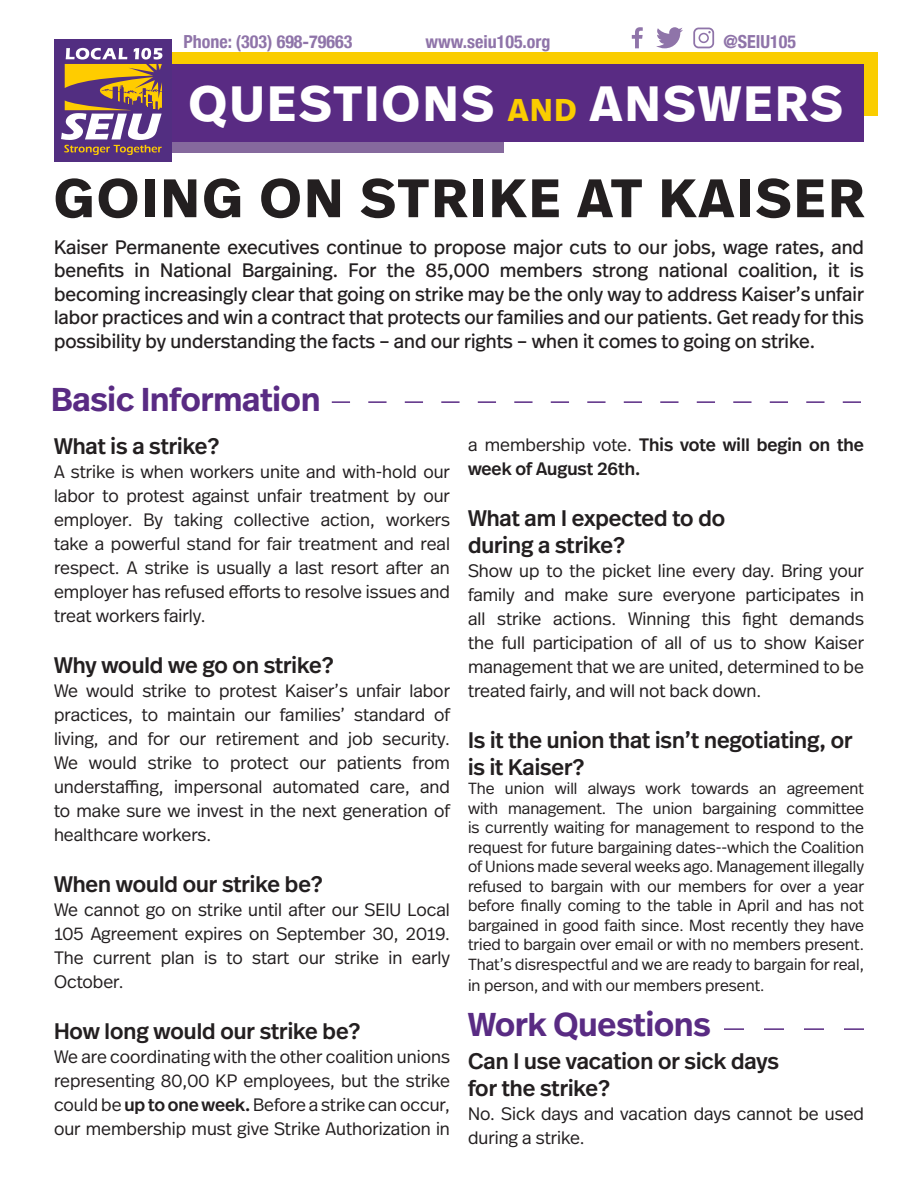
<style>
.page{position:relative;width:918px;height:1188px;background:#fff}
.page>*{position:absolute;margin:0;border:0;box-sizing:border-box;transform-origin:0 0}
.t1{font:700 54px "Real Head Pro";letter-spacing:.06em;color:#231f20}
.t2{font:700 49.5px "Real Head Pro";letter-spacing:.06em;color:#fff}
.t3{font:600 33px "Real Head Pro";color:#592b83}
.t4{font:500 22.5px/27px "Real Head Pro";color:#231f20}
.t5{font:19.5px/23.4px "Real Head Pro";color:#231f20;text-align:justify}
.t6{font:300 18px/24px "Real Head Pro";color:#231f20;text-align:justify}
.t7{font:500 18px/24px "Real Head Pro";color:#231f20}
.t8{font:700 condensed 18px "Helvetica Neue";color:#8f74a9}
.t9{font:300 16.2px/19.5px "Real Head Pro";color:#231f20;text-align:justify}
.s1{font-size:31.5px;color:#facd00}
.s2{font-weight:500}
.s3{font-weight:300}
</style>
<div class="page">
<div style="left:138px;top:52px;width:740px;height:64px;background:#facd00"></div>
<div style="left:54px;top:104px;width:450px;height:49px;background:#85699d"></div>
<div style="left:54px;top:65px;width:810px;height:77px;background:#592b83"></div>
<div style="left:54px;top:40px;width:117px;height:122px;background:#522e81"></div>
<svg style="left:61px;top:48px;width:101px;height:107px"></svg>
<svg style="left:332px;top:401px;width:529px;height:2px"></svg>
<svg style="left:724px;top:1028px;width:140px;height:2px"></svg>
<svg style="left:632px;top:27px;width:11px;height:21px"></svg>
<svg style="left:656px;top:27px;width:27px;height:21px"></svg>
<svg style="left:693px;top:28px;width:21px;height:20px"></svg>
<p class="t8" style="left:184px;top:27px;width:170px">Phone: (303) 698-79663</p>
<p class="t8" style="left:425px;top:27px;width:127px">www.seiu105.org</p>
<p class="t8" style="left:724px;top:27px;width:74px">@SEIU105</p>
<p class="t2" style="left:189px;top:68px;width:655px">QUESTIONS <span class="s1">AND</span> ANSWERS</p>
<p class="t1" style="left:54px;top:159px;width:811px">GOING ON STRIKE AT KAISER</p>
<p class="t5" style="left:54px;top:235px;width:812px">Kaiser Permanente executives continue to propose major cuts to our jobs, wage rates, and benefits in National Bargaining. For the 85,000 members strong national coalition, it is becoming increasingly clear that going on strike may be the only way to address Kaiser’s unfair labor practices and win a contract that protects our families and our patients. Get ready for this possibility by understanding the facts – and our rights – when it comes to going on strike.</p>
<p class="t3" style="left:51px;top:376px;width:271px">Basic Information</p>
<p class="t4" style="left:54px;top:433px;width:167px">What is a strike?</p>
<p class="t6" style="left:54px;top:460px;width:398px">A strike is when workers unite and with-hold our labor to protest against unfair treatment by our employer. By taking collective action, workers take a powerful stand for fair treatment and real respect. A strike is usually a last resort after an employer has refused efforts to resolve issues and treat workers fairly.</p>
<p class="t4" style="left:54px;top:652px;width:281px">Why would we go on strike?</p>
<p class="t6" style="left:54px;top:679px;width:398px">We would strike to protest Kaiser’s unfair labor practices, to maintain our families’ standard of living, and for our retirement and job security.<br>We would strike to protect our patients from understaffing, impersonal automated care, and to make sure we invest in the next generation of healthcare workers.</p>
<p class="t4" style="left:54px;top:871px;width:270px">When would our strike be?</p>
<p class="t6" style="left:54px;top:898px;width:398px">We cannot go on strike until after our SEIU Local 105 Agreement expires on September 30, 2019.<br>The current plan is to start our strike in early October.</p>
<p class="t4" style="left:54px;top:1018px;width:308px">How long would our strike be?</p>
<p class="t6" style="left:54px;top:1045px;width:398px">We are coordinating with the other coalition unions representing 80,00 KP employees, but the strike could be <span class="s2">up to one week.</span> Before a strike can occur, our membership must give Strike Authorization in</p>
<p class="t7" style="left:468px;top:432px;width:398px"><span class="s3">a membership vote.</span> This vote will begin on the week of August 26th.</p>
<p class="t4" style="left:468px;top:504px;width:259px">What am I expected to do</p>
<p class="t4" style="left:468px;top:531px;width:159px">during a strike?</p>
<p class="t6" style="left:468px;top:558px;width:398px">Show up to the picket line every day. Bring your family and make sure everyone participates in all strike actions. Winning this fight demands the full participation of all of us to show Kaiser management that we are united, determined to be treated fairly, and will not back down.</p>
<p class="t4" style="left:468px;top:726px;width:386px">Is it the union that isn’t negotiating, or is it Kaiser?</p>
<p class="t9" style="left:468px;top:778px;width:398px">The union will always work towards an agreement with management. The union bargaining committee is currently waiting for management to respond to the request for future bargaining dates--which the Coalition of Unions made several weeks ago. Management illegally refused to bargain with our members for over a year before finally coming to the table in April and has not bargained in good faith since. Most recently they have tried to bargain over email or with no members present.<br>That’s disrespectful and we are ready to bargain for real,</p>
<p class="t9" style="left:468px;top:976px;width:298px">in person, and with our members present.</p>
<p class="t3" style="left:468px;top:1001px;width:244px">Work Questions</p>
<p class="t4" style="left:468px;top:1048px;width:312px">Can I use vacation or sick days</p>
<p class="t4" style="left:468px;top:1075px;width:144px">for the strike?</p>
<p class="t6" style="left:468px;top:1102px;width:398px">No. Sick days and vacation days cannot be used during a strike.</p>
</div>
